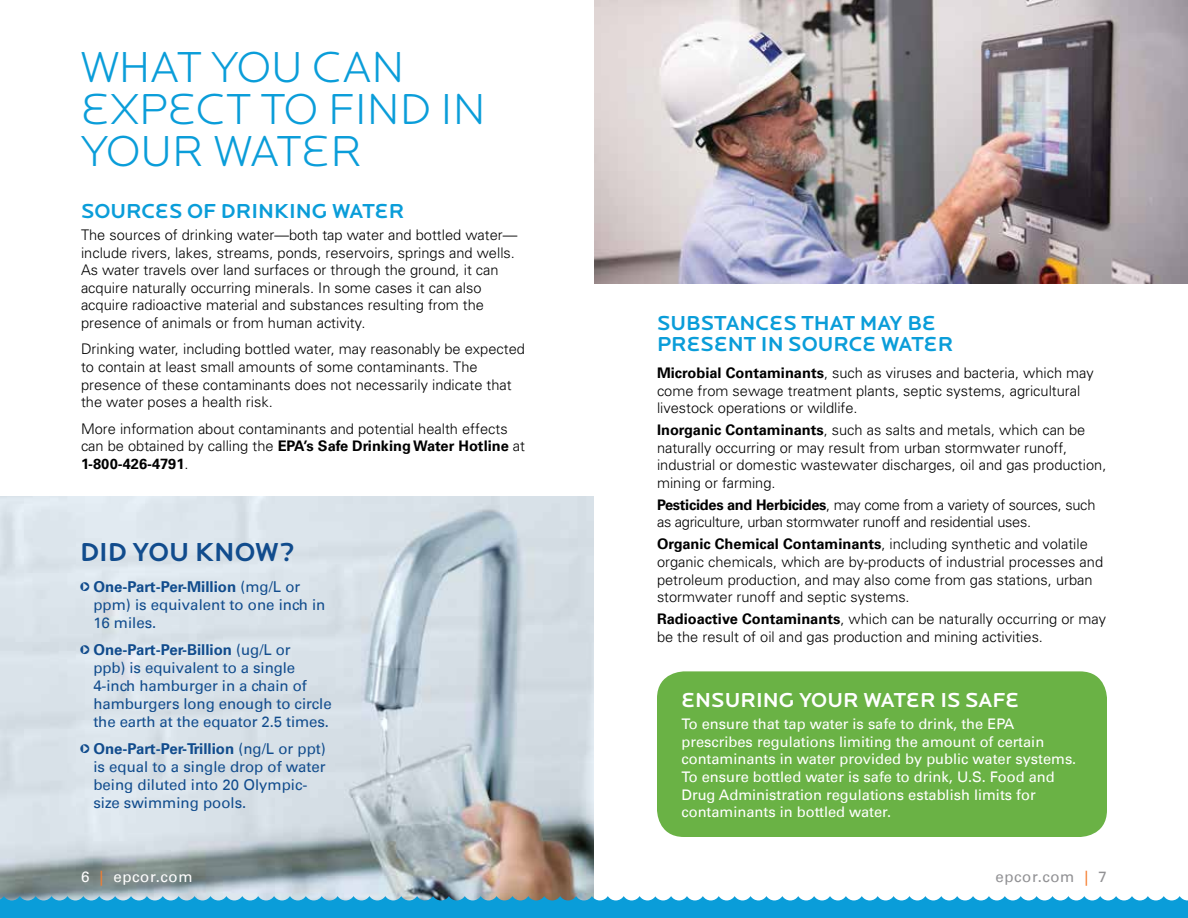
<style>
.page{position:relative;width:1188px;height:918px;background:#fff}
.page>*{position:absolute;margin:0;border:0;box-sizing:border-box;transform-origin:0 0}
.t1{font:300 45px/42px "Locator Display";color:#0a9dd9}
.t2{font:500 27px "Locator Display";color:#114c8d}
.t3{font:500 21px/21px "Locator Display";color:#0a9dd9}
.t4{font:500 21px "Locator Display";color:#fff}
.t5{font:15px/18px "Univers LT";letter-spacing:-.005em;color:#114c8d}
.t6{font:15px "Univers LT";letter-spacing:.04em;color:#fff}
.t7{font:15px "Univers LT";letter-spacing:.04em;color:#919194}
.t8{font:300 14.7px/17.5px "Univers";color:#000}
.t9{font:14.7px/17.5px "Univers LT";color:#fff}
.t10{font:300 14.7px/17.5px "Univers";letter-spacing:-.02em;color:#000}
.t11{font:700 14.7px/17.5px "Univers LT";color:#000}
.s1{font-family:"Univers";font-weight:300}
.s2{font-family:"KG Arrows";font-size:16.5px}
.s3{font-weight:700}
.s4{color:#f57d2f}
.s5{font-family:"Univers LT";font-weight:700}
</style>
<div class="page">
<img style="left:0;top:497px;width:594px;height:393px">
<div style="left:657px;top:671px;width:450px;height:166px;background:#6ab245;border-radius:27px"></div>
<img style="left:594px;top:0;width:594px;height:284px">
<svg style="left:0;top:890px;width:1188px;height:28px"></svg>
<h1 class="t1" style="left:81px;top:48px;width:406px">WHAT YOU CAN<br>EXPECT TO FIND IN<br>YOUR WATER</h1>
<h3 class="t3" style="left:81px;top:201px;width:325px">SOURCES OF DRINKING WATER</h3>
<p class="t8" style="left:81px;top:226px;width:438px">The sources of drinking water—both tap water and bottled water— include rivers, lakes, streams, ponds, reservoirs, springs and wells.<br>As water travels over land surfaces or through the ground, it can acquire naturally occurring minerals. In some cases it can also acquire radioactive material and substances resulting from the presence of animals or from human activity.</p>
<p class="t8" style="left:81px;top:340px;width:446px">Drinking water, including bottled water, may reasonably be expected to contain at least small amounts of some contaminants. The presence of these contaminants does not necessarily indicate that the water poses a health risk.</p>
<p class="t8" style="left:81px;top:419px;width:428px">More information about contaminants and potential health effects</p>
<p class="t11" style="left:81px;top:437px;width:446px"><span class="s1">can be obtained by calling the</span> EPA’s Safe Drinking Water Hotline <span class="s1">at<br></span>1-800-426-4791<span class="s1">.</span></p>
<h2 class="t2" style="left:80px;top:537px;width:216px">DID YOU KNOW?</h2>
<p class="t5" style="left:93px;top:578px;width:234px;text-indent:-13px"><span class="s2">y</span> <span class="s3">One-Part-Per-Million</span> (mg/L or ppm) is equivalent to one inch in<br>16 miles.</p>
<p class="t5" style="left:93px;top:641px;width:240px;text-indent:-13px"><span class="s2">y</span> <span class="s3">One-Part-Per-Billion</span> (ug/L or<br>ppb) is equivalent to a single<br>4-inch hamburger in a chain of hamburgers long enough to circle the earth at the equator 2.5 times.</p>
<p class="t5" style="left:93px;top:740px;width:234px;text-indent:-13px"><span class="s2">y</span> <span class="s3">One-Part-Per-Trillion</span> (ng/L or ppt) is equal to a single drop of water being diluted into 20 Olympic&shy;size swimming pools.</p>
<p class="t6" style="left:81px;top:868px;width:113px">6 <span class="s4">|</span> epcor.com</p>
<h3 class="t3" style="left:657px;top:313px;width:298px">SUBSTANCES THAT MAY BE<br>PRESENT IN SOURCE WATER</h3>
<p class="t8" style="left:657px;top:364px;width:438px"><span class="s5">Microbial Contaminants</span>, such as viruses and bacteria, which may come from sewage treatment plants, septic systems, agricultural livestock operations or wildlife.</p>
<p class="t8" style="left:657px;top:421px;width:451px"><span class="s5">Inorganic Contaminants</span>, such as salts and metals, which can be naturally occurring or may result from urban stormwater runoff, industrial or domestic wastewater discharges, oil and gas production, mining or farming.</p>
<p class="t10" style="left:657px;top:495px;width:440px"><span class="s5">Pesticides and Herbicides</span>, may come from a variety of sources, such as agriculture, urban stormwater runoff and residential uses.</p>
<p class="t8" style="left:657px;top:535px;width:448px"><span class="s5">Organic Chemical Contaminants</span>, including synthetic and volatile organic chemicals, which are by-products of industrial processes and petroleum production, and may also come from gas stations, urban stormwater runoff and septic systems.</p>
<p class="t8" style="left:657px;top:610px;width:451px"><span class="s5">Radioactive Contaminants</span>, which can be naturally occurring or may be the result of oil and gas production and mining activities.</p>
<h3 class="t4" style="left:681px;top:688px;width:339px">ENSURING YOUR WATER IS SAFE</h3>
<p class="t9" style="left:681px;top:715px;width:396px">To ensure that tap water is safe to drink, the EPA prescribes regulations limiting the amount of certain contaminants in water provided by public water systems.<br>To ensure bottled water is safe to drink, U.S. Food and Drug Administration regulations establish limits for contaminants in bottled water.</p>
<p class="t7" style="left:996px;top:868px;width:113px">epcor.com <span class="s4">|</span> 7</p>
</div>
